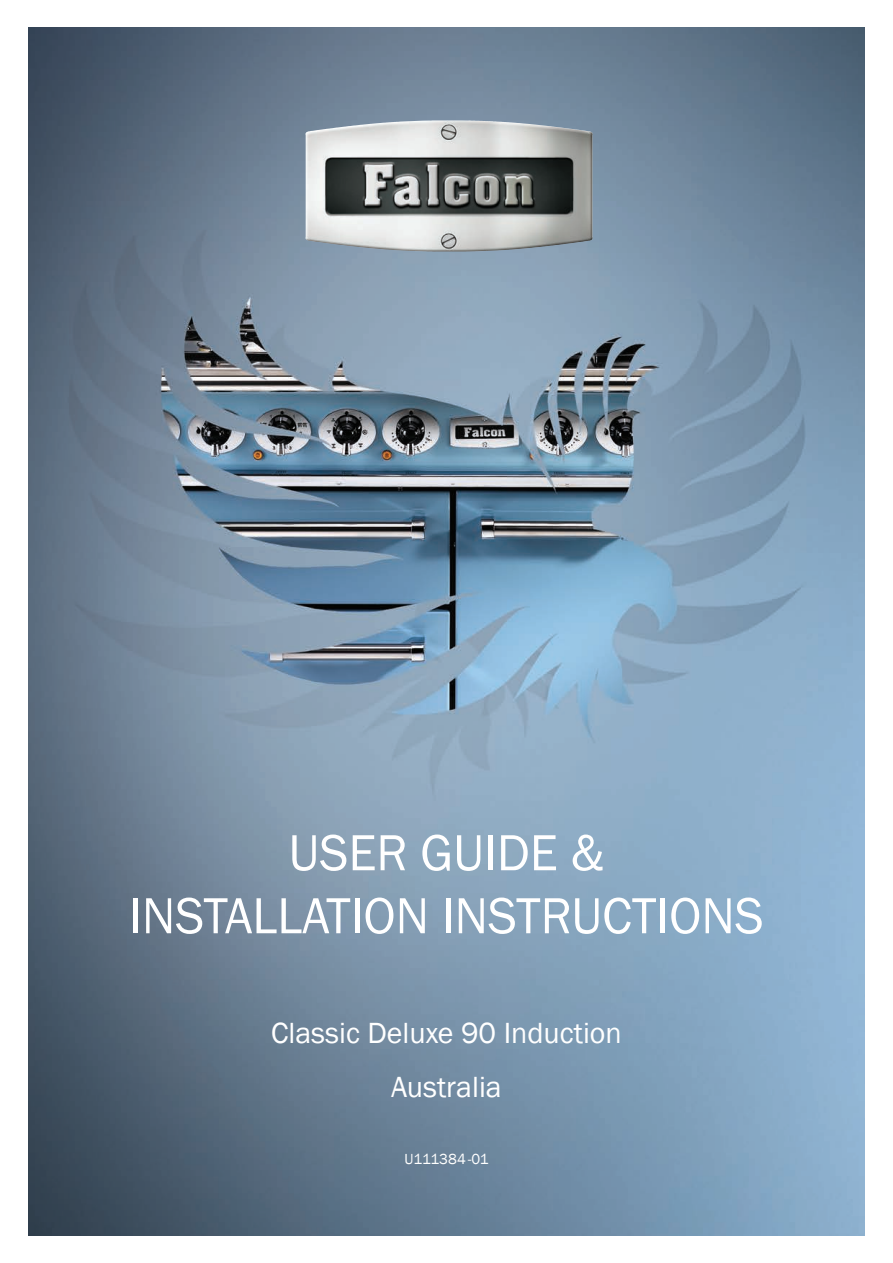
<style>
.page{position:relative;width:893px;height:1263px;background:#fff}
.page>*{position:absolute;margin:0;border:0;box-sizing:border-box;transform-origin:0 0}
.t1{font:52.5px/63px "Franklin Gothic";color:#fff;text-align:center}
.t2{font:30px "Franklin Gothic";color:#fff}
.Body_centre{font:15px "Franklin Gothic";letter-spacing:-.01em;color:#fff}
</style>
<div class="page">
<img style="left:28px;top:27px;width:837px;height:1209px">
<img style="left:305px;top:120px;width:127px;height:131px">
<p class="t1" style="left:129px;top:822px;width:636px">USER GUIDE &amp;<br>INSTALLATION INSTRUCTIONS</p>
<p class="t2" style="left:271px;top:1015px;width:352px">Classic Deluxe 90 Induction</p>
<p class="t2" style="left:391px;top:1069px;width:112px">Australia</p>
<p class="Body_centre" style="left:404px;top:1149px;width:85px">U111384-01</p>
</div>
